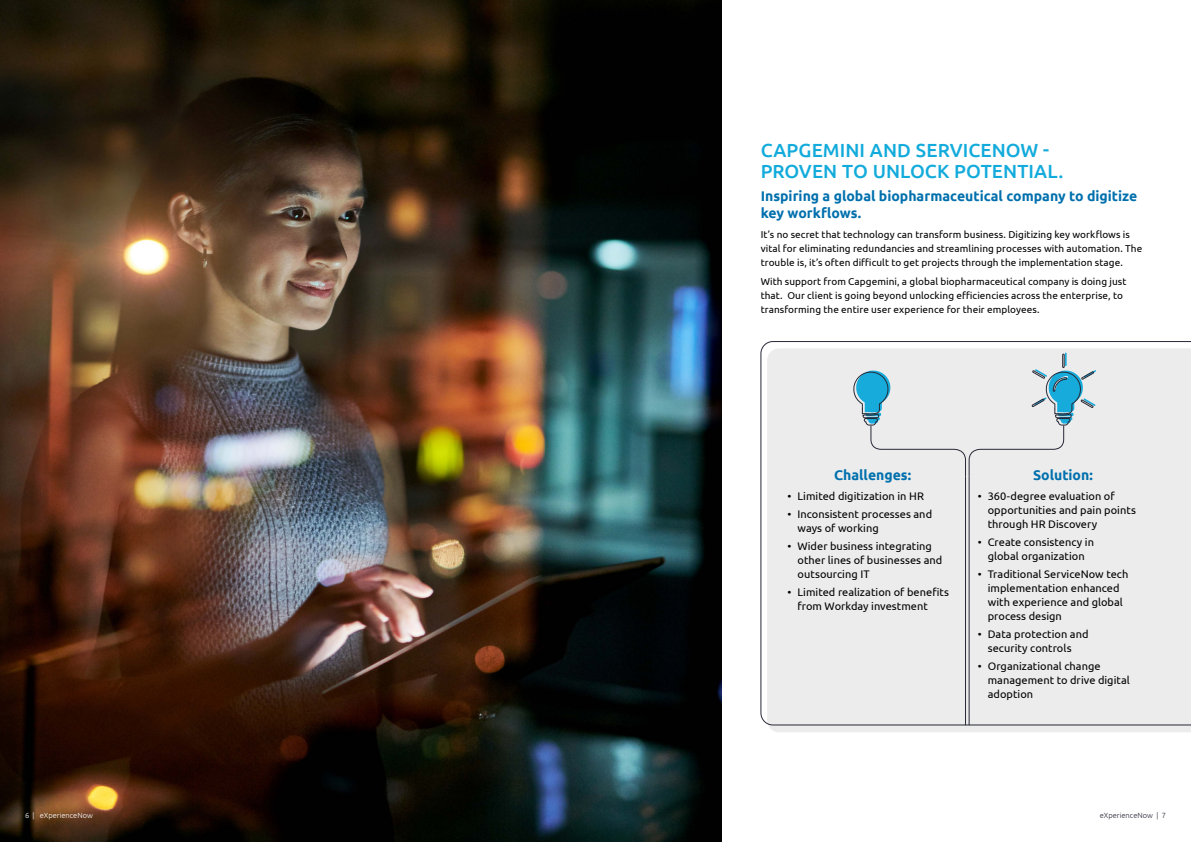
<style>
.page{position:relative;width:1191px;height:842px;background:#fff}
.page>*{position:absolute;margin:0;border:0;box-sizing:border-box;transform-origin:0 0}
.t1{font:500 19px/21px "Ubuntu";letter-spacing:.005em;color:#12abdb}
.t2{font:700 14px/17px "Ubuntu";color:#0070ad}
.t3{font:11px/14px "Ubuntu";letter-spacing:.005em;color:#000}
.t4{font:10px/14px "Ubuntu";letter-spacing:.01em;color:#000}
.t5{font:300 7.5px "Ubuntu";color:#fff}
.t6{font:300 7.5px "Ubuntu";color:#272936}
</style>
<div class="page">
<img style="left:0;top:0;width:721px;height:842px">
<div style="left:760px;top:341px;width:431px;height:384px;background:#ececec"></div>
<hr style="left:968px;top:476px;width:1px;height:249px;background:#272937">
<hr style="left:965px;top:476px;width:1px;height:249px;background:#272937">
<svg style="left:853px;top:353px;width:243px;height:124px;background:#d7e2e5"></svg>
<h1 class="t1" style="left:760px;top:139px;width:304px">CAPGEMINI AND SERVICENOW -<br>PROVEN TO UNLOCK POTENTIAL.</h1>
<p class="t2" style="left:760px;top:187px;width:378px">Inspiring a global biopharmaceutical company to digitize key workflows.</p>
<p class="t4" style="left:760px;top:227px;width:383px">It’s no secret that technology can transform business. Digitizing key workflows is vital for eliminating redundancies and streamlining processes with automation. The trouble is, it’s often difficult to get projects through the implementation stage.</p>
<p class="t4" style="left:760px;top:274px;width:367px">With support from Capgemini, a global biopharmaceutical company is doing just that. Our client is going beyond unlocking efficiencies across the enterprise, to transforming the entire user experience for their employees.</p>
<p class="t2" style="left:834px;top:466px;width:79px">Challenges:</p>
<p class="t3" style="left:787px;top:489px;width:138px">• Limited digitization in HR</p>
<p class="t3" style="left:797px;top:506px;width:136px;text-indent:-10px">• Inconsistent processes and ways of working</p>
<p class="t3" style="left:797px;top:538px;width:146px;text-indent:-10px">• Wider business integrating other lines of businesses and outsourcing IT</p>
<p class="t3" style="left:797px;top:584px;width:153px;text-indent:-10px">• Limited realization of benefits from Workday investment</p>
<p class="t2" style="left:1033px;top:466px;width:61px">Solution:</p>
<p class="t3" style="left:987px;top:489px;width:150px;text-indent:-10px">• 360-degree evaluation of opportunities and pain points through HR Discovery</p>
<p class="t3" style="left:977px;top:535px;width:118px;text-align:center">• Create consistency in global organization</p>
<p class="t3" style="left:987px;top:567px;width:142px;text-indent:-10px">• Traditional ServiceNow tech implementation enhanced with experience and global process design</p>
<p class="t3" style="left:987px;top:627px;width:102px;text-indent:-10px">• Data protection and security controls</p>
<p class="t3" style="left:987px;top:659px;width:144px;text-indent:-10px">• Organizational change management to drive digital adoption</p>
<p class="t5" style="left:25px;top:811px;width:69px">6 | eXperienceNow</p>
<p class="t6" style="left:1099px;top:811px;width:68px">eXperienceNow | 7</p>
</div>
